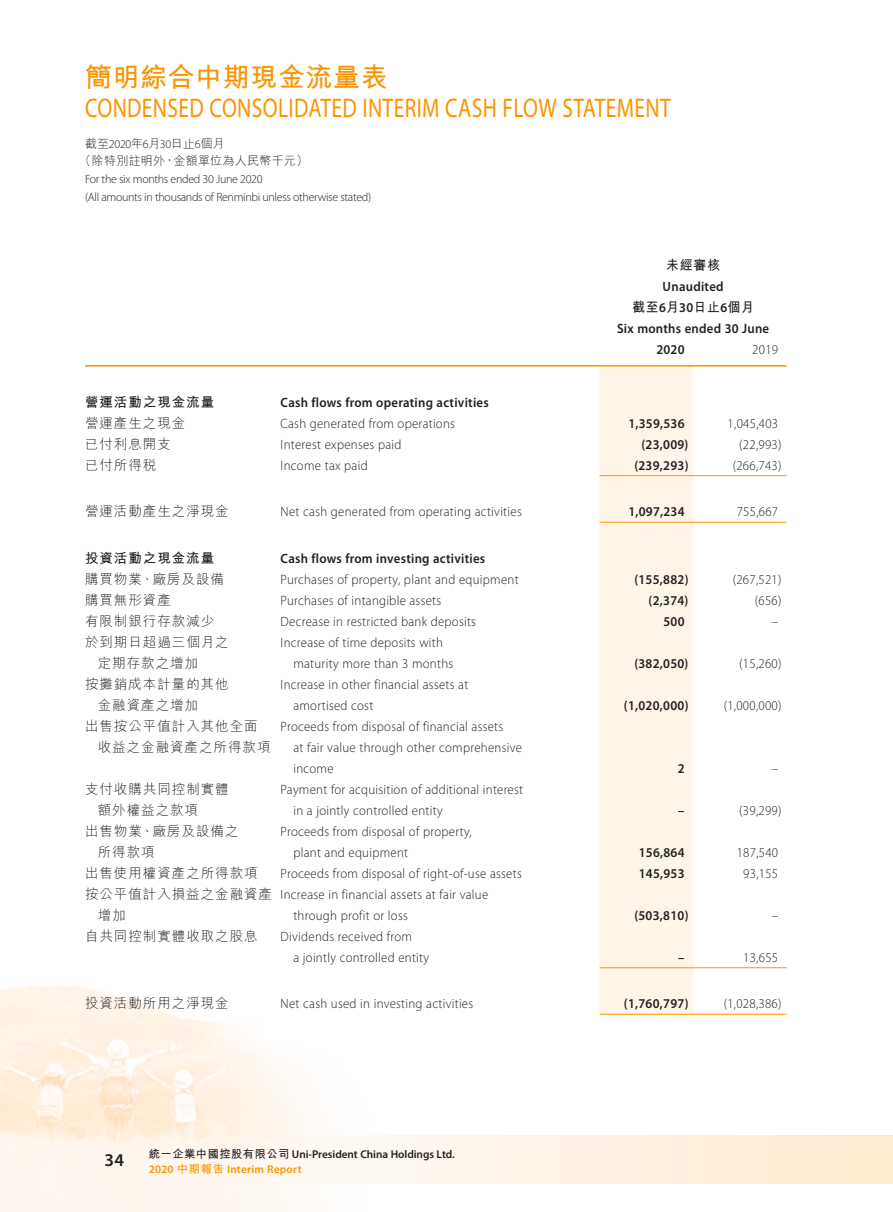
<style>
.page{position:relative;width:893px;height:1212px;background:#fff}
.page>*{position:absolute;margin:0;border:0;box-sizing:border-box;transform-origin:0 0}
.t1{font:27px "Myriad Pro";letter-spacing:.015em;color:#fb9400;scale:.8 1}
.t2{font:700 27px "M Hei HK";letter-spacing:.02em;color:#fb9400}
.t3{font:600 18px "Myriad Pro";color:#231f20}
.t4{font:300 13.5px/21px "Myriad Pro";letter-spacing:.02em;color:#231f20;scale:.95 1}
.t5{font:600 13.5px/21px "Myriad Pro";letter-spacing:.02em;color:#231f20;scale:.95 1}
.t6{font:300 13.5px/21px "M Hei HK";letter-spacing:.07em;color:#231f20}
.t7{font:700 13.5px "M Hei HK";letter-spacing:.07em;color:#231f20}
.t8{font:700 13.5px "M Hei HK";letter-spacing:.07em;color:#231f20;scale:.95 1}
.t9{font:300 12px/17.7px "Myriad Pro";letter-spacing:-.03em;color:#231f20}
.t10{font:300 12px/17.7px "M Hei HK";letter-spacing:.02em;color:#231f20}
.t11{font:600 11.25px/15px "Myriad Pro";letter-spacing:-.005em;color:#231f20}
.s1{font-family:"Myriad Pro"}
.s2{font-family:"Myriad Pro";font-weight:600}
.s3{font-family:"M Hei HK";font-weight:700}
.s4{color:#fb9400}
.s5{font-family:"M Hei HK";font-weight:700;color:#fb9400}
</style>
<div class="page">
<img style="left:0;top:985px;width:305px;height:227px">
<div style="left:101px;top:1135px;width:792px;height:49px;background:linear-gradient(to right,#fffaf7,#ffead4)"></div>
<div style="left:600px;top:366px;width:93px;height:648px;background:#fff4e8"></div>
<hr style="left:85px;top:365px;width:196px;height:1px;background:#fb9400">
<hr style="left:281px;top:365px;width:255px;height:1px;background:#fb9400">
<hr style="left:536px;top:365px;width:64px;height:1px;background:#fb9400">
<hr style="left:600px;top:365px;width:93px;height:1px;background:#fb9400">
<hr style="left:693px;top:365px;width:94px;height:1px;background:#fb9400">
<hr style="left:600px;top:475px;width:93px;height:1px;background:#fb9400">
<hr style="left:693px;top:475px;width:94px;height:1px;background:#fb9400">
<hr style="left:600px;top:522px;width:93px;height:1px;background:#fb9400">
<hr style="left:693px;top:522px;width:94px;height:1px;background:#fb9400">
<hr style="left:600px;top:967px;width:93px;height:1px;background:#fb9400">
<hr style="left:693px;top:967px;width:94px;height:1px;background:#fb9400">
<hr style="left:600px;top:1014px;width:93px;height:1px;background:#fb9400">
<hr style="left:693px;top:1014px;width:94px;height:1px;background:#fb9400">
<h1 class="t2" style="left:85px;top:58px;width:304px">簡明綜合中期現金流量表</h1>
<h1 class="t1" style="left:85px;top:92px;width:734px">CONDENSED CONSOLIDATED INTERIM CASH FLOW STATEMENT</h1>
<p class="t10" style="left:79px;top:134px;width:231px;text-indent:6px">截至<span class="s1">2020</span>年<span class="s1">6</span>月<span class="s1">30</span>日止<span class="s1">6</span>個月<br>（除特別註明外，金額單位為人民幣千元）</p>
<p class="t9" style="left:85px;top:170px;width:288px">For the six months ended 30 June 2020<br>(All amounts in thousands of Renminbi unless otherwise stated)</p>
<p class="t8" style="left:666px;top:255px;width:58px">未經審核</p>
<p class="t5" style="left:663px;top:276px;width:66px">Unaudited</p>
<p class="t8" style="left:632px;top:297px;width:130px">截至<span class="s2">6</span>月<span class="s2">30</span>日止<span class="s2">6</span>個月</p>
<p class="t5" style="left:656px;top:318px;width:120px;text-indent:-39px">Six months ended 30 June<br>2020</p>
<p class="t4" style="left:752px;top:339px;width:29px">2019</p>
<p class="t7" style="left:85px;top:392px;width:131px">營運活動之現金流量</p>
<p class="t5" style="left:281px;top:391px;width:221px">Cash flows from operating activities</p>
<p class="t6" style="left:85px;top:412px;width:102px">營運產生之現金</p>
<p class="t4" style="left:281px;top:413px;width:185px">Cash generated from operations</p>
<p class="t5" style="left:628px;top:412px;width:61px">1,359,536</p>
<p class="t4" style="left:728px;top:413px;width:55px">1,045,403</p>
<p class="t6" style="left:85px;top:433px;width:87px">已付利息開支</p>
<p class="t4" style="left:281px;top:434px;width:129px">Interest expenses paid</p>
<p class="t5" style="left:641px;top:433px;width:51px">(23,009)</p>
<p class="t4" style="left:739px;top:434px;width:46px">(22,993)</p>
<p class="t6" style="left:85px;top:454px;width:73px">已付所得稅</p>
<p class="t4" style="left:281px;top:455px;width:93px">Income tax paid</p>
<p class="t5" style="left:634px;top:454px;width:58px">(239,293)</p>
<p class="t4" style="left:733px;top:455px;width:53px">(266,743)</p>
<p class="t6" style="left:85px;top:501px;width:145px">營運活動產生之淨現金</p>
<p class="t4" style="left:281px;top:501px;width:255px">Net cash generated from operating activities</p>
<p class="t5" style="left:628px;top:501px;width:61px">1,097,234</p>
<p class="t4" style="left:737px;top:501px;width:45px">755,667</p>
<p class="t7" style="left:85px;top:548px;width:131px">投資活動之現金流量</p>
<p class="t5" style="left:281px;top:547px;width:217px">Cash flows from investing activities</p>
<p class="t6" style="left:85px;top:568px;width:141px">購買物業、廠房及設備</p>
<p class="t4" style="left:281px;top:569px;width:252px">Purchases of property, plant and equipment</p>
<p class="t5" style="left:634px;top:568px;width:58px">(155,882)</p>
<p class="t4" style="left:733px;top:569px;width:53px">(267,521)</p>
<p class="t6" style="left:85px;top:589px;width:87px">購買無形資產</p>
<p class="t4" style="left:281px;top:590px;width:171px">Purchases of intangible assets</p>
<p class="t5" style="left:649px;top:589px;width:43px">(2,374)</p>
<p class="t4" style="left:755px;top:590px;width:30px">(656)</p>
<p class="t6" style="left:85px;top:610px;width:131px">有限制銀行存款減少</p>
<p class="t4" style="left:281px;top:611px;width:207px">Decrease in restricted bank deposits</p>
<p class="t5" style="left:663px;top:610px;width:24px">500</p>
<p class="t4" style="left:772px;top:611px;width:8px">–</p>
<p class="t6" style="left:98px;top:631px;width:132px;text-indent:-13px">於到期日超過三個月之定期存款之增加</p>
<p class="t4" style="left:293px;top:632px;width:170px;text-indent:-13px">Increase of time deposits with maturity more than 3 months</p>
<p class="t5" style="left:634px;top:652px;width:58px">(382,050)</p>
<p class="t4" style="left:739px;top:653px;width:46px">(15,260)</p>
<p class="t6" style="left:98px;top:673px;width:132px;text-indent:-13px">按攤銷成本計量的其他金融資產之增加</p>
<p class="t4" style="left:293px;top:674px;width:186px;text-indent:-13px">Increase in other financial assets at amortised cost</p>
<p class="t6" style="left:98px;top:715px;width:174px;text-indent:-13px">出售按公平值計入其他全面收益之金融資產之所得款項</p>
<p class="t4" style="left:293px;top:716px;width:242px;text-indent:-13px">Proceeds from disposal of financial assets<br>at fair value through other comprehensive income</p>
<p class="t6" style="left:98px;top:778px;width:132px;text-indent:-13px">支付收購共同控制實體額外權益之款項</p>
<p class="t4" style="left:293px;top:779px;width:243px;text-indent:-13px">Payment for acquisition of additional interest in a jointly controlled entity</p>
<p class="t6" style="left:98px;top:820px;width:142px;text-indent:-13px">出售物業、廠房及設備之所得款項</p>
<p class="t4" style="left:293px;top:821px;width:189px;text-indent:-13px">Proceeds from disposal of property, plant and equipment</p>
<p class="t5" style="left:624px;top:694px;width:69px">(1,020,000)</p>
<p class="t4" style="left:724px;top:695px;width:62px">(1,000,000)</p>
<p class="t5" style="left:678px;top:757px;width:9px">2</p>
<p class="t4" style="left:772px;top:758px;width:8px">–</p>
<p class="t5" style="left:678px;top:799px;width:8px">–</p>
<p class="t4" style="left:739px;top:800px;width:46px">(39,299)</p>
<p class="t5" style="left:639px;top:841px;width:50px">156,864</p>
<p class="t4" style="left:737px;top:842px;width:45px">187,540</p>
<p class="t6" style="left:85px;top:862px;width:174px">出售使用權資產之所得款項</p>
<p class="t4" style="left:281px;top:863px;width:255px">Proceeds from disposal of right-of-use assets</p>
<p class="t5" style="left:639px;top:862px;width:50px">145,953</p>
<p class="t4" style="left:743px;top:863px;width:38px">93,155</p>
<p class="t6" style="left:98px;top:883px;width:176px;text-indent:-13px">按公平值計入損益之金融資產增加</p>
<p class="t4" style="left:293px;top:884px;width:207px;text-indent:-13px">Increase in financial assets at fair value through profit or loss</p>
<p class="t5" style="left:634px;top:904px;width:58px">(503,810)</p>
<p class="t4" style="left:772px;top:905px;width:8px">–</p>
<p class="t6" style="left:85px;top:925px;width:174px">自共同控制實體收取之股息</p>
<p class="t4" style="left:293px;top:926px;width:144px;text-indent:-13px">Dividends received from<br>a jointly controlled entity</p>
<p class="t5" style="left:678px;top:946px;width:8px">–</p>
<p class="t4" style="left:743px;top:947px;width:38px">13,655</p>
<p class="t6" style="left:85px;top:993px;width:145px">投資活動所用之淨現金</p>
<p class="t4" style="left:281px;top:993px;width:204px">Net cash used in investing activities</p>
<p class="t5" style="left:624px;top:993px;width:69px">(1,760,797)</p>
<p class="t4" style="left:724px;top:993px;width:62px">(1,028,386)</p>
<h2 class="t3" style="left:104px;top:1148px;width:21px">34</h2>
<p class="t11" style="left:149px;top:1146px;width:308px"><span class="s3">統一企業中國控股有限公司</span> Uni-President China Holdings Ltd.<br><span class="s4">2020</span> <span class="s5">中期報告</span> <span class="s4">Interim Report</span></p>
</div>
